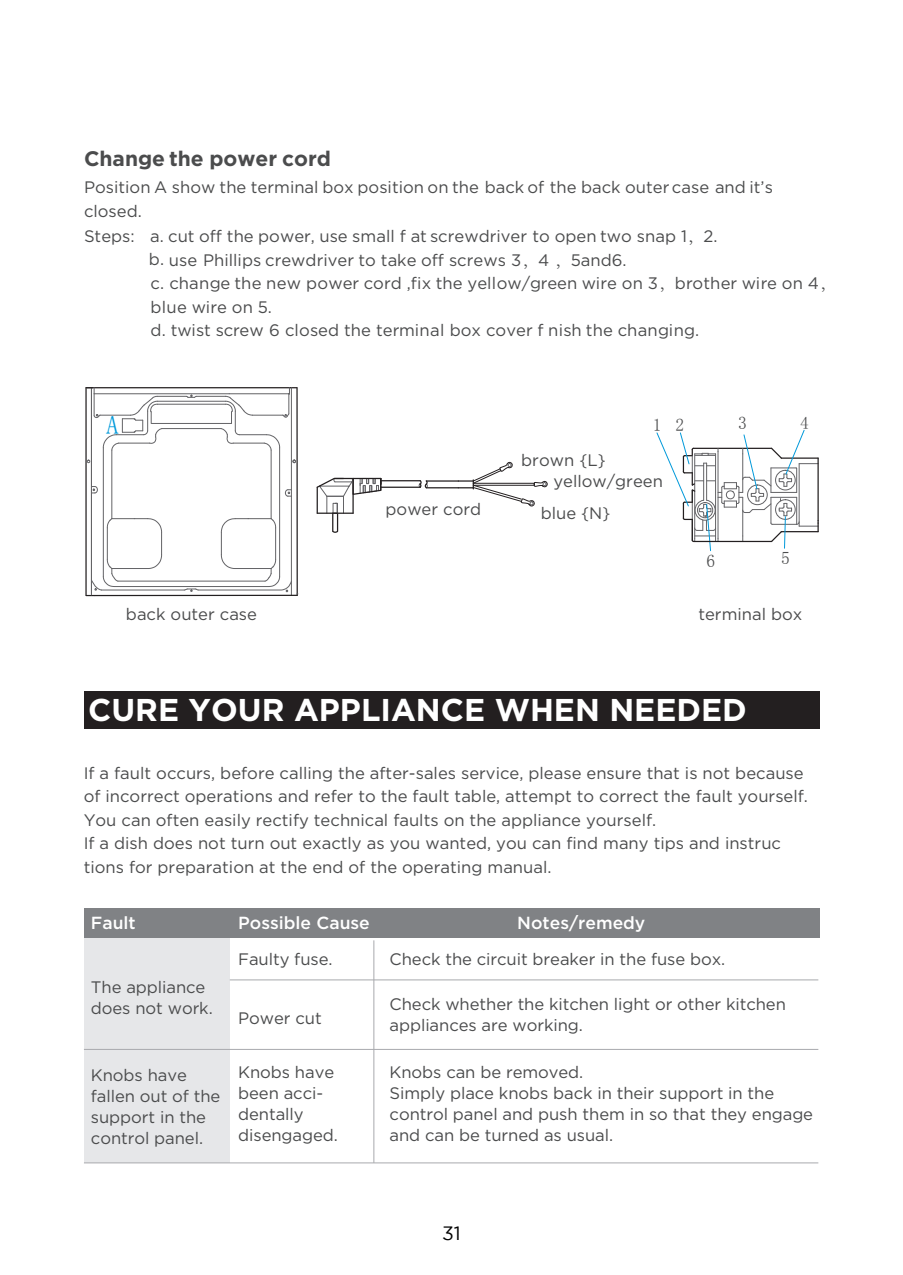
<style>
.page{position:relative;width:903px;height:1275px;background:#fff}
.page>*{position:absolute;margin:0;border:0;box-sizing:border-box;transform-origin:0 0}
.t1{font:700 31.5px "Gotham";color:#fff}
.t2{font:25.72px "Sim Sun";color:#0099da}
.t3{font:700 21px "Gotham";color:#4b4c4d}
.t4{font:19.25px "Gotham";color:#000}
.t5{font:500 17.5px "Gotham";color:#fff}
.t6{font:17.5px "Noto Sans Hans Black G Bpc EUC H";color:#4b4c4d}
.t7{font:16.62px/21px "Gotham";color:#4b4c4d}
.s1{font-family:"Adobe Song Std";font-weight:300}
</style>
<div class="page">
<div style="left:84px;top:938px;width:146px;height:225px;background:#e6e7e9"></div>
<div style="left:84px;top:691px;width:735px;height:37px;background:#231f20"></div>
<div style="left:84px;top:908px;width:735px;height:30px;background:#808285"></div>
<hr style="left:84px;top:1049px;width:734px;height:1px;background:#a8a9ad">
<hr style="left:230px;top:979px;width:588px;height:1px;background:#a8a9ad">
<hr style="left:84px;top:1162px;width:734px;height:1px;background:#a8a9ad">
<hr style="left:373px;top:940px;width:1px;height:223px;background:#a8a9ad">
<hr style="left:101px;top:590px;width:83px;height:1px;background:#636366">
<hr style="left:114px;top:586px;width:155px;height:1px;background:#636366">
<hr style="left:118px;top:581px;width:147px;height:1px;background:#636366">
<hr style="left:85px;top:388px;width:2px;height:207px;background:#231f20">
<hr style="left:91px;top:388px;width:1px;height:207px;background:#636366">
<hr style="left:103px;top:448px;width:1px;height:128px;background:#636366">
<hr style="left:112px;top:450px;width:1px;height:69px;background:#636366">
<hr style="left:86px;top:387px;width:211px;height:1px;background:#231f20">
<hr style="left:271px;top:450px;width:1px;height:69px;background:#636366">
<hr style="left:279px;top:448px;width:1px;height:128px;background:#636366">
<hr style="left:291px;top:388px;width:1px;height:207px;background:#636366">
<hr style="left:296px;top:388px;width:2px;height:207px;background:#231f20">
<svg style="left:92px;top:486px;width:6px;height:8px"></svg>
<svg style="left:285px;top:489px;width:6px;height:8px"></svg>
<hr style="left:95px;top:595px;width:202px;height:1px;background:#231f20">
<svg style="left:86px;top:387px;width:205px;height:64px"></svg>
<svg style="left:86px;top:518px;width:76px;height:78px"></svg>
<svg style="left:184px;top:518px;width:114px;height:77px"></svg>
<hr style="left:381px;top:480px;width:39px;height:1px;background:#231f20">
<hr style="left:426px;top:480px;width:32px;height:2px;background:#231f20">
<hr style="left:426px;top:487px;width:32px;height:1px;background:#231f20">
<svg style="left:458px;top:462px;width:90px;height:45px"></svg>
<svg style="left:316px;top:477px;width:66px;height:55px"></svg>
<hr style="left:317px;top:513px;width:36px;height:1px;background:#231f20">
<svg style="left:418px;top:480px;width:10px;height:9px"></svg>
<hr style="left:381px;top:487px;width:39px;height:1px;background:#231f20">
<svg style="left:656px;top:429px;width:163px;height:123px"></svg>
<p class="t3" style="left:84px;top:144px;width:249px">Change the power cord</p>
<p class="t7" style="left:84px;top:176px;width:690px">Position A show the terminal box position on the back of the back outer case and it’s</p>
<p class="t7" style="left:84px;top:200px;width:59px">closed.</p>
<p class="t7" style="left:84px;top:225px;width:635px">Steps: a. cut off the power, use small f at screwdriver to open two snap 1<span class="s1">，</span>2.</p>
<p class="t7" style="left:149px;top:249px;width:479px">b. use Phillips crewdriver to take off screws 3<span class="s1">，</span>4 <span class="s1">，</span>5and6.</p>
<p class="t7" style="left:151px;top:271px;width:686px;line-height:23.4px">c. change the new power cord ,fix the yellow/green wire on 3<span class="s1">，</span>brother wire on 4<span class="s1">，</span>blue wire on 5.<br>d. twist screw 6 closed the terminal box cover f nish the changing.</p>
<h2 class="t2" style="left:106px;top:412px;width:14px">A</h2>
<p class="t7" style="left:385px;top:498px;width:97px">power cord</p>
<p class="t6" style="left:653px;top:416px;width:33px">1 2</p>
<p class="t7" style="left:521px;top:449px;width:86px">brown {L}</p>
<p class="t7" style="left:541px;top:503px;width:71px">blue {N}</p>
<p class="t7" style="left:553px;top:470px;width:111px">yellow/green</p>
<p class="t6" style="left:706px;top:552px;width:10px">6</p>
<p class="t6" style="left:738px;top:414px;width:10px">3</p>
<p class="t6" style="left:800px;top:413px;width:10px">4</p>
<p class="t6" style="left:781px;top:548px;width:10px">5</p>
<p class="t7" style="left:126px;top:604px;width:133px">back outer case</p>
<p class="t7" style="left:698px;top:604px;width:106px">terminal box</p>
<h1 class="t1" style="left:88px;top:689px;width:660px">CURE YOUR APPLIANCE WHEN NEEDED</h1>
<p class="t7" style="left:84px;top:760px;width:726px;line-height:23.6px">If a fault occurs, before calling the after-sales service, please ensure that is not because of incorrect operations and refer to the fault table, attempt to correct the fault yourself.<br>You can often easily rectify technical faults on the appliance yourself.<br>If a dish does not turn out exactly as you wanted, you can find many tips and instruc tions for preparation at the end of the operating manual.</p>
<p class="t5" style="left:91px;top:911px;width:46px">Fault</p>
<p class="t5" style="left:238px;top:911px;width:133px">Possible Cause</p>
<p class="t5" style="left:517px;top:911px;width:130px">Notes/remedy</p>
<p class="t7" style="left:91px;top:976px;width:123px">The appliance does not work.</p>
<p class="t7" style="left:91px;top:1064px;width:131px">Knobs have fallen out of the support in the control panel.</p>
<p class="t7" style="left:238px;top:948px;width:96px">Faulty fuse.</p>
<p class="t7" style="left:238px;top:1007px;width:85px">Power cut</p>
<p class="t7" style="left:390px;top:948px;width:337px">Check the circuit breaker in the fuse box.</p>
<p class="t7" style="left:390px;top:993px;width:398px">Check whether the kitchen light or other kitchen appliances are working.</p>
<p class="t7" style="left:238px;top:1062px;width:101px">Knobs have been acci&shy;dentally disengaged.</p>
<p class="t7" style="left:390px;top:1062px;width:425px">Knobs can be removed.<br>Simply place knobs back in their support in the control panel and push them in so that they engage and can be turned as usual.</p>
<p class="t4" style="left:442px;top:1223px;width:20px">31</p>
</div>
